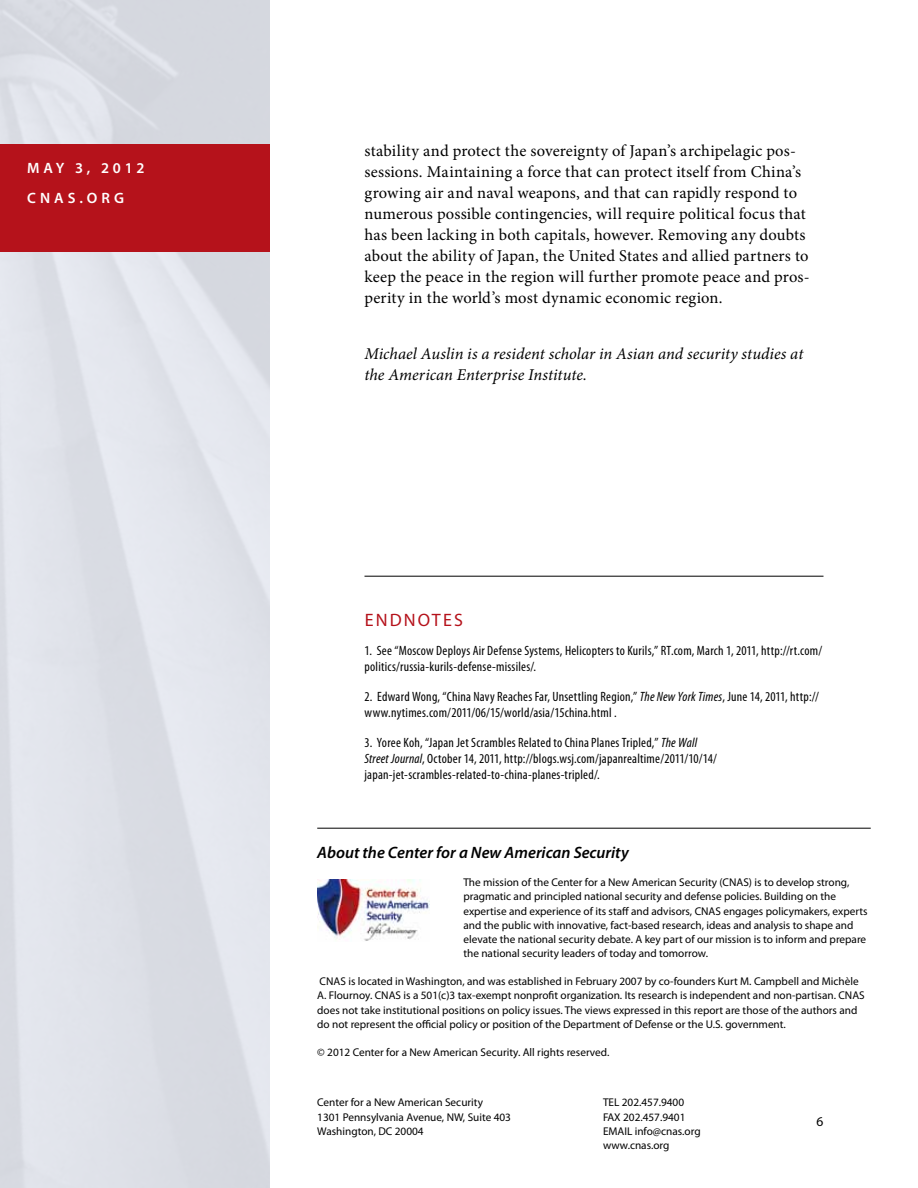
<style>
.page{position:relative;width:918px;height:1188px;background:#fff}
.page>*{position:absolute;margin:0;border:0;box-sizing:border-box;transform-origin:0 0}
.t1{font:18px "Myriad Pro";letter-spacing:.12em;color:#b5121b}
.t2{font:16.5px/21px "Minion Pro";letter-spacing:.01em;color:#000}
.t3{font:italic 16.5px/21px "Minion Pro";color:#000}
.t4{font:italic 600 16.5px "Myriad Pro";color:#000}
.t5{font:600 15px/30px "Myriad Pro";letter-spacing:.27em;color:#fff}
.t6{font:condensed 13.5px/16.2px "Myriad Pro";letter-spacing:.015em;color:#000}
.t7{font:13.5px "Myriad Pro";color:#000}
.t8{font:11.25px/14.2px "Myriad Pro";color:#000}
.s1{font-style:italic}
</style>
<div class="page">
<img style="left:0;top:0;width:270px;height:1188px">
<div style="left:0;top:144px;width:270px;height:107px;background:#b5121b"></div>
<img style="left:317px;top:880px;width:113px;height:61px">
<hr style="left:317px;top:828px;width:554px;height:1px;background:#000">
<hr style="left:364px;top:576px;width:460px;height:1px;background:#000">
<h3 class="t5" style="left:27px;top:153px;width:119px">MAY 3, 2012<br>CNA S.ORG</h3>
<p class="t2" style="left:364px;top:140px;width:447px">stability and protect the sovereignty of Japan’s archipelagic pos&shy;sessions. Maintaining a force that can protect itself from China’s growing air and naval weapons, and that can rapidly respond to numerous possible contingencies, will require political focus that has been lacking in both capitals, however. Removing any doubts about the ability of Japan, the United States and allied partners to keep the peace in the region will further promote peace and pros&shy;perity in the world’s most dynamic economic region.</p>
<h2 class="t3" style="left:364px;top:343px;width:440px">Michael Auslin is a resident scholar in Asian and security studies at the American Enterprise Institute.</h2>
<h1 class="t1" style="left:365px;top:608px;width:100px">Endnotes</h1>
<p class="t6" style="left:364px;top:642px;width:459px">1. See “Moscow Deploys Air Defense Systems, Helicopters to Kurils,” RT.com, March 1, 2011, http://rt.com/ politics/russia-kurils-defense-missiles/.</p>
<p class="t6" style="left:364px;top:688px;width:456px">2. Edward Wong, “China Navy Reaches Far, Unsettling Region,” <span class="s1">The New York Times</span>, June 14, 2011, http:// www.nytimes.com/2011/06/15/world/asia/15china.html .</p>
<p class="t6" style="left:364px;top:734px;width:354px">3. Yoree Koh, “Japan Jet Scrambles Related to China Planes Tripled,” <span class="s1">The Wall<br>Street Journal</span>, October 14, 2011, http://blogs.wsj.com/japanrealtime/2011/10/14/ japan-jet-scrambles-related-to-china-planes-tripled/.</p>
<h2 class="t4" style="left:317px;top:842px;width:313px">About the Center for a New American Security</h2>
<p class="t8" style="left:463px;top:875px;width:406px">The mission of the Center for a New American Security (CNAS) is to develop strong, pragmatic and principled national security and defense policies. Building on the expertise and experience of its staff and advisors, CNAS engages policymakers, experts and the public with innovative, fact-based research, ideas and analysis to shape and elevate the national security debate. A key part of our mission is to inform and prepare the national security leaders of today and tomorrow.</p>
<p class="t8" style="left:317px;top:974px;width:549px">CNAS is located in Washington, and was established in February 2007 by co-founders Kurt M. Campbell and Michèle A. Flournoy. CNAS is a 501(c)3 tax-exempt nonprofit organization. Its research is independent and non-partisan. CNAS does not take institutional positions on policy issues. The views expressed in this report are those of the authors and do not represent the official policy or position of the Department of Defense or the U.S. government.</p>
<p class="t8" style="left:317px;top:1045px;width:294px">© 2012 Center for a New American Security. All rights reserved.</p>
<p class="t8" style="left:317px;top:1095px;width:195px">Center for a New American Security<br>1301 Pennsylvania Avenue, NW, Suite 403<br>Washington, DC 20004</p>
<p class="t8" style="left:603px;top:1095px;width:99px">TEL 202.457.9400<br>FAX 202.457.9401<br>EMAIL info@cnas.org www.cnas.org</p>
<p class="t7" style="left:817px;top:1113px;width:8px">6</p>
</div>
